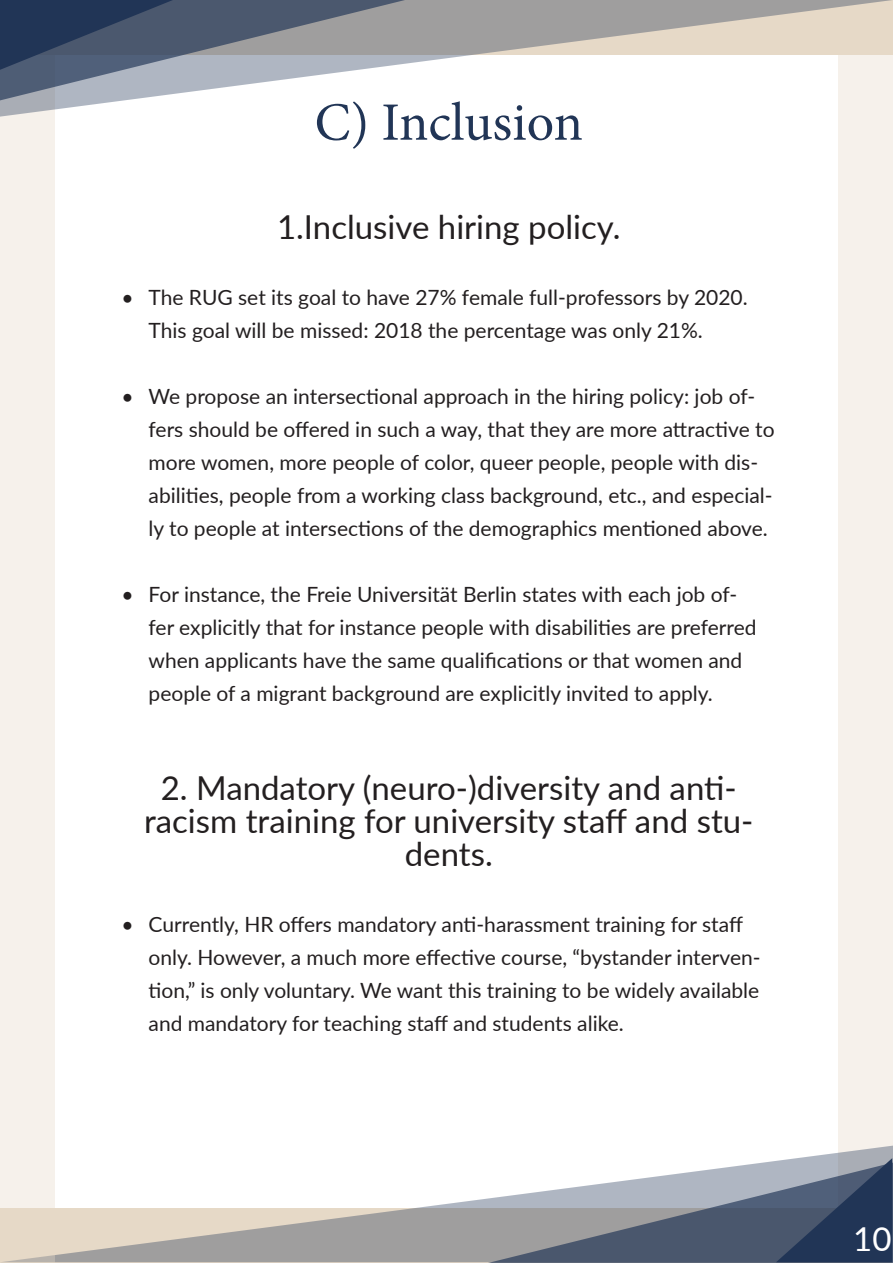
<style>
.page{position:relative;width:893px;height:1263px;background:#fff}
.page>*{position:absolute;margin:0;border:0;box-sizing:border-box;transform-origin:0 0}
.t1{font:54px "Minion Pro";letter-spacing:-.005em;color:#213556}
.t2{font:33px/33px "Lato";color:#231f20;text-align:center}
.t3{font:33px "Lato";color:#fff}
.t4{font:21px/33px "Lato";color:#231f20}
</style>
<div class="page">
<div style="left:839px;top:0;width:54px;height:1262px;background:#f6f1eb"></div>
<svg style="left:54px;top:1145px;width:434px;height:117px"></svg>
<svg style="left:488px;top:1145px;width:405px;height:118px"></svg>
<div style="left:0;top:0;width:54px;height:1262px;background:#f6f1eb"></div>
<hr style="left:892px;top:0;width:1px;height:1262px;background:#e6d9c7">
<svg style="left:0;top:0;width:892px;height:117px"></svg>
<svg style="left:892px;top:55px;width:1px;height:62px"></svg>
<svg style="left:0;top:0;width:405px;height:100px;background:#7d8696"></svg>
<h1 class="t1" style="left:315px;top:86px;width:270px">C) Inclusion</h1>
<h2 class="t2" style="left:277px;top:209px;width:345px">1.Inclusive hiring policy.</h2>
<p class="t4" style="left:149px;top:280px;width:601px;text-indent:-27px">• The RUG set its goal to have 27% female full-professors by 2020.<br>This goal will be missed: 2018 the percentage was only 21%.</p>
<p class="t4" style="left:149px;top:379px;width:627px;text-indent:-27px">• We propose an intersectional approach in the hiring policy: job of&shy;fers should be offered in such a way, that they are more attractive to more women, more people of color, queer people, people with dis&shy;abilities, people from a working class background, etc., and especial&shy;ly to people at intersections of the demographics mentioned above.</p>
<p class="t4" style="left:149px;top:577px;width:610px;text-indent:-27px">• For instance, the Freie Universität Berlin states with each job of&shy;fer explicitly that for instance people with disabilities are preferred when applicants have the same qualifications or that women and people of a migrant background are explicitly invited to apply.</p>
<h2 class="t2" style="left:144px;top:770px;width:611px">2. Mandatory (neuro-)diversity and anti&shy;racism training for university staff and stu&shy;dents.</h2>
<p class="t4" style="left:149px;top:907px;width:613px;text-indent:-27px">• Currently, HR offers mandatory anti-harassment training for staff only. However, a much more effective course, “bystander interven&shy;tion,” is only voluntary. We want this training to be widely available and mandatory for teaching staff and students alike.</p>
<h2 class="t3" style="left:853px;top:1215px;width:40px">10</h2>
</div>
